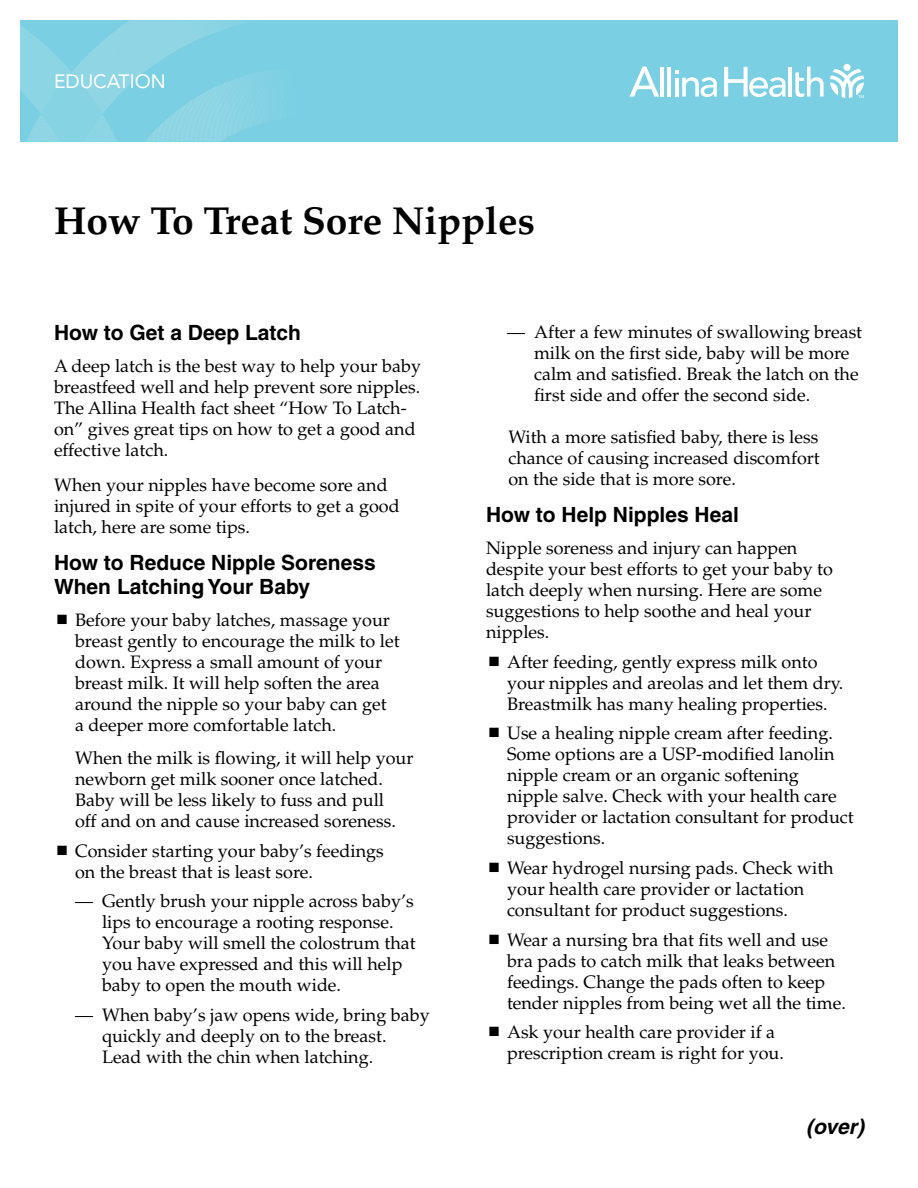
<style>
.page{position:relative;width:918px;height:1188px;background:#fff}
.page>*{position:absolute;margin:0;border:0;box-sizing:border-box;transform-origin:0 0}
.t1{font:700 39px "Palatino";color:#000}
.t2{font:700 21px/24px "Helvetica";color:#000}
.t3{font:italic 700 21px "Helvetica";color:#000}
.t4{font:19.2px "Avenir LT Std";color:#fff}
.t5{font:18px/21px "Palatino";color:#000}
</style>
<div class="page">
<div style="left:20px;top:20px;width:878px;height:122px;background:#7ad0e2"></div>
<svg style="left:20px;top:20px;width:246px;height:122px"></svg>
<svg style="left:830px;top:69px;width:34px;height:29px"></svg>
<div style="left:844px;top:64px;width:7px;height:7px;background:#fff;border-radius:50%"></div>
<hr style="left:660px;top:67px;width:4px;height:30px;background:#fff">
<hr style="left:667px;top:67px;width:4px;height:30px;background:#fff">
<hr style="left:789px;top:67px;width:3px;height:30px;background:#fff">
<svg style="left:795px;top:67px;width:29px;height:30px"></svg>
<svg style="left:675px;top:71px;width:42px;height:26px"></svg>
<svg style="left:629px;top:67px;width:30px;height:30px"></svg>
<svg style="left:724px;top:67px;width:62px;height:30px"></svg>
<p class="t4" style="left:54px;top:70px;width:113px">EDUCATION</p>
<h1 class="t1" style="left:54px;top:198px;width:482px">How To Treat Sore Nipples</h1>
<p class="t2" style="left:54px;top:321px;width:248px">How to Get a Deep Latch</p>
<p class="t5" style="left:54px;top:356px;width:369px">A deep latch is the best way to help your baby breastfeed well and help prevent sore nipples.<br>The Allina Health fact sheet “How To Latch&shy;on” gives great tips on how to get a good and effective latch.</p>
<p class="t5" style="left:54px;top:474px;width:347px">When your nipples have become sore and injured in spite of your efforts to get a good latch, here are some tips.</p>
<p class="t2" style="left:54px;top:550px;width:323px">How to Reduce Nipple Soreness<br>When Latching Your Baby</p>
<p class="t5" style="left:75px;top:610px;width:326px">Before your baby latches, massage your breast gently to encourage the milk to let down. Express a small amount of your breast milk. It will help soften the area around the nipple so your baby can get a deeper more comfortable latch.</p>
<p class="t5" style="left:75px;top:748px;width:340px">When the milk is flowing, it will help your newborn get milk sooner once latched.<br>Baby will be less likely to fuss and pull<br>off and on and cause increased soreness.</p>
<p class="t5" style="left:75px;top:840px;width:310px">Consider starting your baby’s feedings on the breast that is least sore.</p>
<p class="t5" style="left:102px;top:891px;width:315px;text-indent:-27px">— Gently brush your nipple across baby’s lips to encourage a rooting response.<br>Your baby will smell the colostrum that you have expressed and this will help baby to open the mouth wide.</p>
<p class="t5" style="left:102px;top:1005px;width:329px;text-indent:-27px">— When baby’s jaw opens wide, bring baby quickly and deeply on to the breast.<br>Lead with the chin when latching.</p>
<p class="t5" style="left:534px;top:322px;width:330px;text-indent:-27px">— After a few minutes of swallowing breast milk on the first side, baby will be more calm and satisfied. Break the latch on the first side and offer the second side.</p>
<p class="t5" style="left:509px;top:426px;width:313px;text-align:justify">With a more satisfied baby, there is less chance of causing increased discomfort on the side that is more sore.</p>
<p class="t2" style="left:486px;top:502px;width:254px">How to Help Nipples Heal</p>
<p class="t5" style="left:486px;top:537px;width:349px">Nipple soreness and injury can happen despite your best efforts to get your baby to latch deeply when nursing. Here are some suggestions to help soothe and heal your nipples.</p>
<p class="t5" style="left:507px;top:651px;width:338px">After feeding, gently express milk onto your nipples and areolas and let them dry.<br>Breastmilk has many healing properties.</p>
<p class="t5" style="left:507px;top:723px;width:348px">Use a healing nipple cream after feeding.<br>Some options are a USP-modified lanolin nipple cream or an organic softening nipple salve. Check with your health care provider or lactation consultant for product suggestions.</p>
<p class="t5" style="left:507px;top:858px;width:328px">Wear hydrogel nursing pads. Check with your health care provider or lactation consultant for product suggestions.</p>
<p class="t5" style="left:507px;top:929px;width:340px">Wear a nursing bra that fits well and use bra pads to catch milk that leaks between feedings. Change the pads often to keep tender nipples from being wet all the time.</p>
<p class="t5" style="left:507px;top:1022px;width:278px">Ask your health care provider if a prescription cream is right for you.</p>
<p class="t3" style="left:806px;top:1114px;width:59px">(over)</p>
</div>
